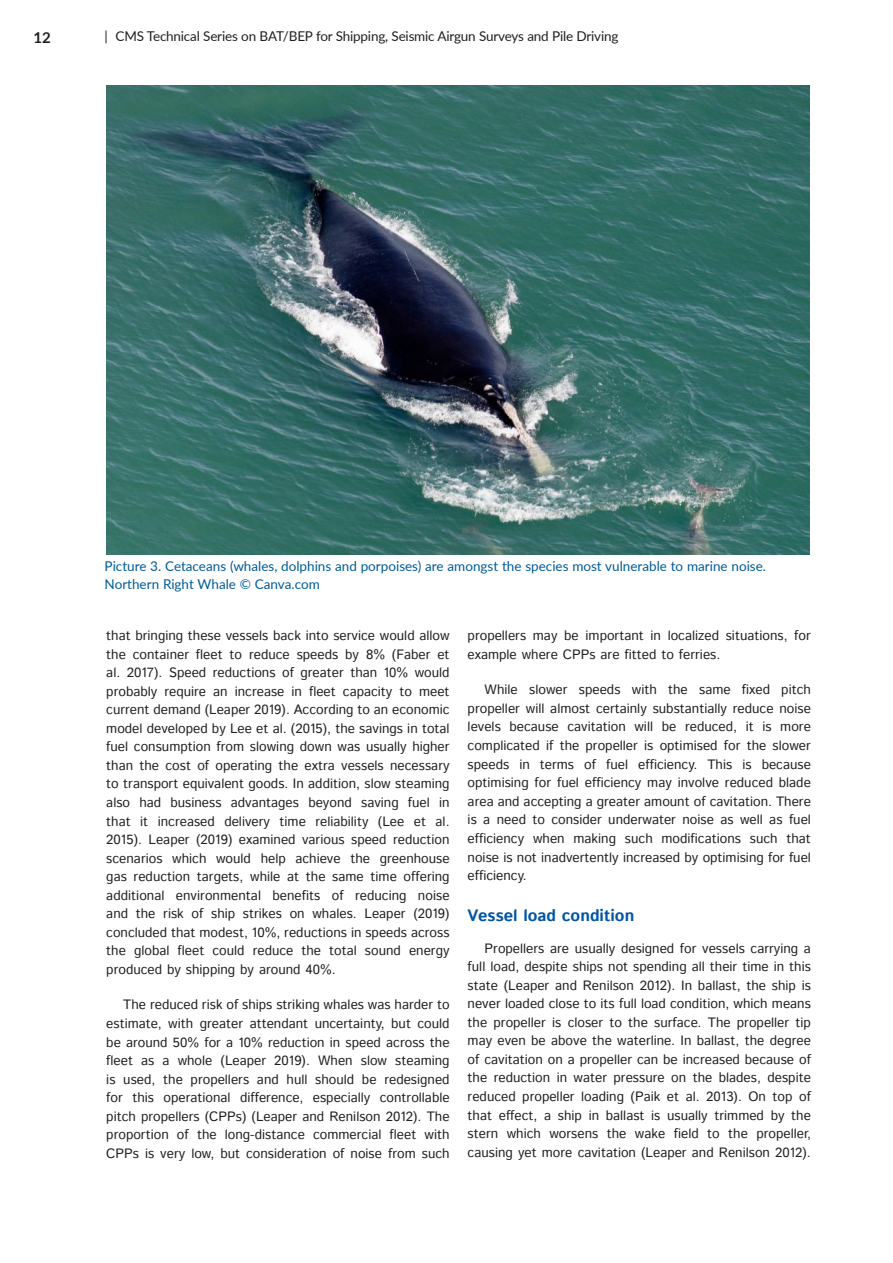
<style>
.page{position:relative;width:893px;height:1263px;background:#fff}
.page>*{position:absolute;margin:0;border:0;box-sizing:border-box;transform-origin:0 0}
.t1{font:700 16.5px "Istok";color:#0155a5}
.t2{font:700 15px "Lato";color:#231f20}
.cetacea_U3{font:13.5px/18.6px "Istok";color:#231f20;text-align:justify}
.Flyways_Table_Übersc{font:13.5px/18px "Lato";color:#005b97}
.t3{font:13.5px "Lato";letter-spacing:-.015em;color:#231f20}
</style>
<div class="page">
<img style="left:106px;top:85px;width:703px;height:470px">
<p class="t2" style="left:33px;top:26px;width:19px">12</p>
<p class="t3" style="left:105px;top:27px;width:515px">| CMS Technical Series on BAT/BEP for Shipping, Seismic Airgun Surveys and Pile Driving</p>
<p class="Flyways_Table_Übersc" style="left:105px;top:557px;width:663px">Picture 3. Cetaceans (whales, dolphins and porpoises) are amongst the species most vulnerable to marine noise.<br>Northern Right Whale © Canva.com</p>
<p class="cetacea_U3" style="left:106px;top:627px;width:345px">that bringing these vessels back into service would allow the container fleet to reduce speeds by 8% (Faber et al. 2017). Speed reductions of greater than 10% would probably require an increase in fleet capacity to meet current demand (Leaper 2019). According to an economic model developed by Lee et al. (2015), the savings in total fuel consumption from slowing down was usually higher than the cost of operating the extra vessels necessary to transport equivalent goods. In addition, slow steaming also had business advantages beyond saving fuel in that it increased delivery time reliability (Lee et al.<br>2015). Leaper (2019) examined various speed reduction scenarios which would help achieve the greenhouse gas reduction targets, while at the same time offering additional environmental benefits of reducing noise and the risk of ship strikes on whales. Leaper (2019) concluded that modest, 10%, reductions in speeds across the global fleet could reduce the total sound energy produced by shipping by around 40%.</p>
<p class="cetacea_U3" style="left:106px;top:996px;width:345px;text-indent:17px">The reduced risk of ships striking whales was harder to estimate, with greater attendant uncertainty, but could be around 50% for a 10% reduction in speed across the fleet as a whole (Leaper 2019). When slow steaming is used, the propellers and hull should be redesigned for this operational difference, especially controllable pitch propellers (CPPs) (Leaper and Renilson 2012). The proportion of the long-distance commercial fleet with CPPs is very low, but consideration of noise from such</p>
<p class="cetacea_U3" style="left:468px;top:627px;width:345px">propellers may be important in localized situations, for example where CPPs are fitted to ferries.</p>
<p class="cetacea_U3" style="left:468px;top:681px;width:345px;text-indent:17px">While slower speeds with the same fixed pitch propeller will almost certainly substantially reduce noise levels because cavitation will be reduced, it is more complicated if the propeller is optimised for the slower speeds in terms of fuel efficiency. This is because optimising for fuel efficiency may involve reduced blade area and accepting a greater amount of cavitation. There is a need to consider underwater noise as well as fuel efficiency when making such modifications such that noise is not inadvertently increased by optimising for fuel efficiency.</p>
<p class="t1" style="left:468px;top:905px;width:168px">Vessel load condition</p>
<p class="cetacea_U3" style="left:468px;top:939px;width:345px;text-indent:17px">Propellers are usually designed for vessels carrying a full load, despite ships not spending all their time in this state (Leaper and Renilson 2012). In ballast, the ship is never loaded close to its full load condition, which means the propeller is closer to the surface. The propeller tip may even be above the waterline. In ballast, the degree of cavitation on a propeller can be increased because of the reduction in water pressure on the blades, despite reduced propeller loading (Paik et al. 2013). On top of that effect, a ship in ballast is usually trimmed by the stern which worsens the wake field to the propeller, causing yet more cavitation (Leaper and Renilson 2012).</p>
</div>
